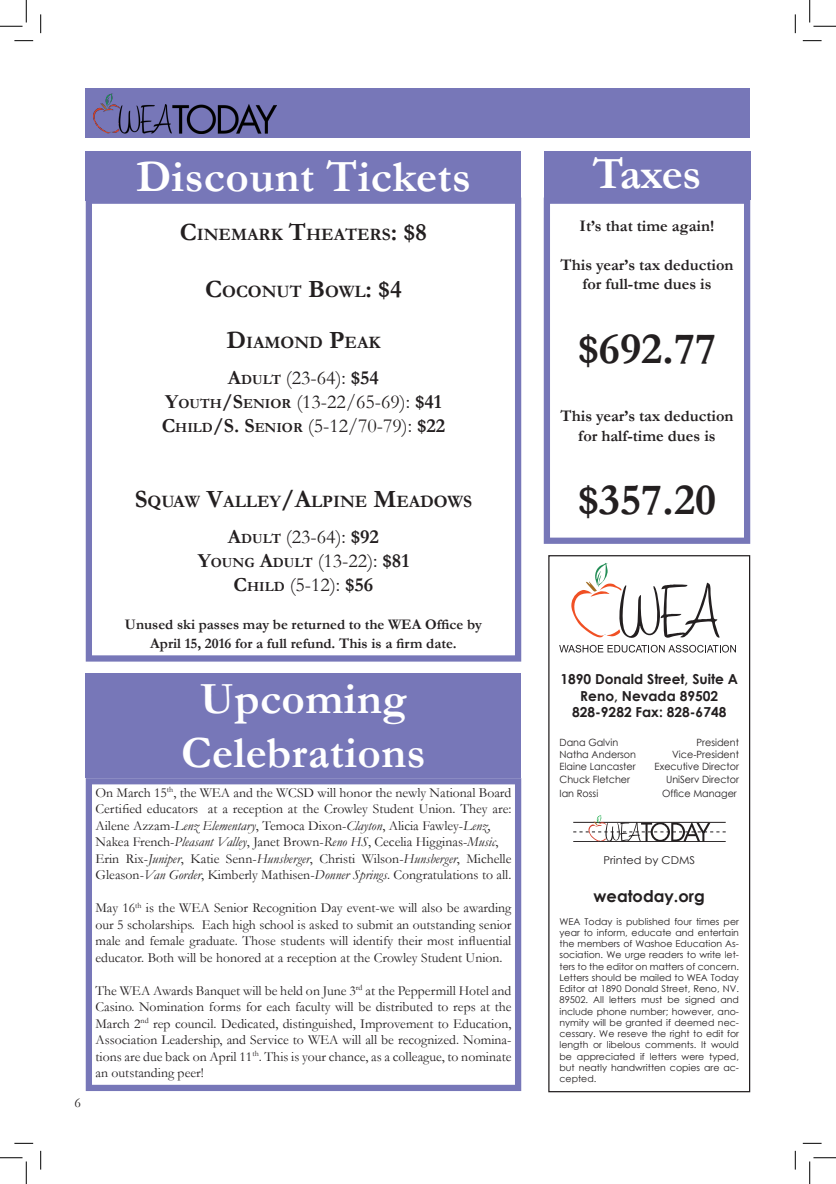
<style>
.page{position:relative;width:836px;height:1184px;background:#fff}
.page>*{position:absolute;margin:0;border:0;box-sizing:border-box;transform-origin:0 0}
.t1{font:700 45px "Garamond";letter-spacing:.01em;color:#fff}
.t2{font:700 45px "Garamond";color:#231f20}
.t3{font:20px "Garamond";color:#231f20}
.t4{font:700 17.5px "Garamond";color:#231f20}
.t5{font:700 16.25px "Garamond";color:#231f20}
.t6{font:700 16.25px "Century Gothic";color:#231f20}
.t7{font:700 14.75px "Garamond";color:#231f20}
.t8{font:700 14px "Garamond";color:#231f20}
.t9{font:13.75px/16.5px "Garamond";color:#231f20;text-align:justify}
.t10{font:700 13.75px/16.5px "Century Gothic";color:#231f20;text-align:center}
.t11{font:10.75px "Century Gothic";color:#231f20;scale:1.04 1}
.t12{font:10px "Century Gothic";color:#231f20;scale:.96 1}
.t13{font:9.38px/11.2px "Century Gothic";color:#231f20;text-align:justify}
.s1{font-size:25px}
.s2{font-weight:700}
.s3{font-weight:700;font-size:14px}
.s4{font-size:20px}
.s5{font-weight:400;font-size:20px}
.s6{font-style:italic}
</style>
<div class="page">
<div style="left:86px;top:778px;width:435px;height:313px;border:6px solid #7777b8"></div>
<div style="left:86px;top:88px;width:663px;height:49px;background:#7777b8"></div>
<img style="left:93px;top:93px;width:183px;height:40px">
<div style="left:548px;top:555px;width:201px;height:537px;border:1px solid #231f20"></div>
<svg style="left:559px;top:563px;width:176px;height:89px"></svg>
<svg style="left:573px;top:815px;width:152px;height:27px"></svg>
<div style="left:86px;top:151px;width:435px;height:50px;background:#7777b8"></div>
<div style="left:543px;top:151px;width:206px;height:48px;background:#7777b8"></div>
<div style="left:543px;top:198px;width:206px;height:346px;border:6px solid #7777b8"></div>
<div style="left:86px;top:198px;width:435px;height:463px;border:6px solid #7777b8"></div>
<div style="left:86px;top:674px;width:435px;height:104px;background:#7777b8"></div>
<svg style="left:14px;top:40px;width:19px;height:1px"></svg>
<svg style="left:802px;top:40px;width:19px;height:1px"></svg>
<svg style="left:14px;top:1142px;width:19px;height:2px"></svg>
<svg style="left:802px;top:1142px;width:19px;height:2px"></svg>
<svg style="left:40px;top:14px;width:1px;height:19px"></svg>
<svg style="left:40px;top:1151px;width:1px;height:18px"></svg>
<svg style="left:794px;top:14px;width:1px;height:19px"></svg>
<svg style="left:794px;top:1151px;width:1px;height:18px"></svg>
<svg style="left:0;top:0;width:27px;height:27px"></svg>
<svg style="left:0;top:1157px;width:27px;height:27px"></svg>
<svg style="left:809px;top:0;width:26px;height:27px"></svg>
<svg style="left:809px;top:1157px;width:26px;height:27px"></svg>
<p class="t1" style="left:136px;top:146px;width:336px">Discount Tickets</p>
<p class="t4" style="left:180px;top:223px;width:248px"><span class="s1">C</span>INEMARK <span class="s1">T</span>HEATERS<span class="s1">: $8</span></p>
<p class="t4" style="left:205px;top:280px;width:198px"><span class="s1">C</span>OCONUT <span class="s1">B</span>OWL<span class="s1">: $4</span></p>
<p class="t4" style="left:226px;top:331px;width:155px"><span class="s1">D</span>IAMOND <span class="s1">P</span>EAK</p>
<p class="t3" style="left:228px;top:365px;width:152px"><span class="s2">A</span><span class="s3">DULT</span> (23-64): <span class="s2">$54</span></p>
<p class="t3" style="left:165px;top:389px;width:278px"><span class="s2">Y</span><span class="s3">OUTH</span><span class="s2">/S</span><span class="s3">ENIOR</span> (13-22/65-69): <span class="s2">$41</span></p>
<p class="t3" style="left:162px;top:413px;width:285px"><span class="s2">C</span><span class="s3">HILD</span><span class="s2">/S. S</span><span class="s3">ENIOR</span> (5-12/70-79): <span class="s2">$22</span></p>
<p class="t9" style="left:74px;top:1094px;width:8px">6</p>
<p class="t4" style="left:135px;top:490px;width:338px"><span class="s1">S</span>QUAW <span class="s1">V</span>ALLEY<span class="s1">/A</span>LPINE <span class="s1">M</span>EADOWS</p>
<p class="t3" style="left:228px;top:524px;width:152px"><span class="s2">A</span><span class="s3">DULT</span> (23-64): <span class="s2">$92</span></p>
<p class="t8" style="left:198px;top:553px;width:213px"><span class="s4">Y</span>OUNG <span class="s4">A</span>DULT <span class="s5">(13-22):</span> <span class="s4">$81</span></p>
<p class="t3" style="left:233px;top:572px;width:141px"><span class="s2">C</span><span class="s3">HILD</span> (5-12): <span class="s2">$56</span></p>
<p class="t7" style="left:125px;top:614px;width:358px">Unused ski passes may be returned to the WEA Office by</p>
<p class="t7" style="left:150px;top:633px;width:308px">April 15, 2016 for a full refund. This is a firm date.</p>
<p class="t1" style="left:200px;top:668px;width:208px">Upcoming</p>
<p class="t1" style="left:181px;top:722px;width:246px">Celebrations</p>
<p class="t9" style="left:95px;top:784px;width:417px">On March 15<sup>th</sup>, the WEA and the WCSD will honor the newly National Board Certified educators at a reception at the Crowley Student Union. They are:<br>Ailene Azzam-<span class="s6">Lenz Elementary</span>, Temoca Dixon-<span class="s6">Clayton</span>, Alicia Fawley-<span class="s6">Lenz</span>,</p>
<p class="t9" style="left:95px;top:833px;width:404px">Nakea French-<span class="s6">Pleasant Valley</span>, Janet Brown-<span class="s6">Reno HS</span>, Cecelia Higginas-<span class="s6">Music</span>,</p>
<p class="t9" style="left:95px;top:850px;width:417px">Erin Rix-<span class="s6">Juniper</span>, Katie Senn-<span class="s6">Hunsberger</span>, Christi Wilson-<span class="s6">Hunsberger</span>, Michelle<br>Gleason-<span class="s6">Van Gorder</span>, Kimberly Mathisen-<span class="s6">Donner Springs</span>. Congratulations to all.</p>
<p class="t9" style="left:95px;top:899px;width:417px">May 16<sup>th</sup> is the WEA Senior Recognition Day event-we will also be awarding our 5 scholarships. Each high school is asked to submit an outstanding senior male and female graduate. Those students will identify their most influential educator. Both will be honored at a reception at the Crowley Student Union.</p>
<p class="t9" style="left:95px;top:982px;width:417px">The WEA Awards Banquet will be held on June 3<sup>rd</sup> at the Peppermill Hotel and Casino. Nomination forms for each faculty will be distributed to reps at the March 2<sup>nd</sup> rep council. Dedicated, distinguished, Improvement to Education, Association Leadership, and Service to WEA will all be recognized. Nomina&shy;tions are due back on April 11<sup>th</sup>. This is your chance, as a colleague, to nominate an outstanding peer!</p>
<p class="t1" style="left:592px;top:143px;width:110px">Taxes</p>
<p class="t5" style="left:579px;top:215px;width:136px">It’s that time again!</p>
<p class="t5" style="left:560px;top:254px;width:174px">This year’s tax deduction</p>
<p class="t5" style="left:582px;top:273px;width:131px">for full-tme dues is</p>
<p class="t2" style="left:577px;top:318px;width:140px">$692.77</p>
<p class="t5" style="left:560px;top:405px;width:174px">This year’s tax deduction</p>
<p class="t5" style="left:578px;top:425px;width:139px">for half-time dues is</p>
<p class="t2" style="left:577px;top:469px;width:140px">$357.20</p>
<p class="t10" style="left:560px;top:670px;width:179px">1890 Donald Street, Suite A<br>Reno, Nevada 89502<br>828-9282 Fax: 828-6748</p>
<p class="t12" style="left:559px;top:735px;width:63px">Dana Galvin</p>
<p class="t12" style="left:696px;top:735px;width:46px">President</p>
<p class="t12" style="left:559px;top:747px;width:81px">Natha Anderson</p>
<p class="t12" style="left:671px;top:747px;width:71px">Vice-President</p>
<p class="t12" style="left:559px;top:759px;width:81px">Elaine Lancaster</p>
<p class="t12" style="left:654px;top:759px;width:89px">Executive Director</p>
<p class="t12" style="left:559px;top:773px;width:75px">Chuck Fletcher</p>
<p class="t12" style="left:665px;top:773px;width:77px">UniServ Director</p>
<p class="t12" style="left:559px;top:786px;width:42px">Ian Rossi</p>
<p class="t12" style="left:661px;top:786px;width:79px">Office Manager</p>
<p class="t11" style="left:603px;top:852px;width:89px">Printed by CDMS</p>
<p class="t6" style="left:593px;top:884px;width:113px">weatoday.org</p>
<p class="t13" style="left:559px;top:915px;width:181px">WEA Today is published four times per year to inform, educate and entertain the members of Washoe Education As&shy;sociation. We urge readers to write let&shy;ters to the editor on matters of concern.<br>Letters should be mailed to WEA Today Editor at 1890 Donald Street, Reno, NV.<br>89502. All letters must be signed and include phone number; however, ano&shy;nymity will be granted if deemed nec&shy;cessary. We reseve the right to edit for length or libelous comments. It would be appreciated if letters were typed, but neatly handwritten copies are ac&shy;cepted.</p>
</div>
